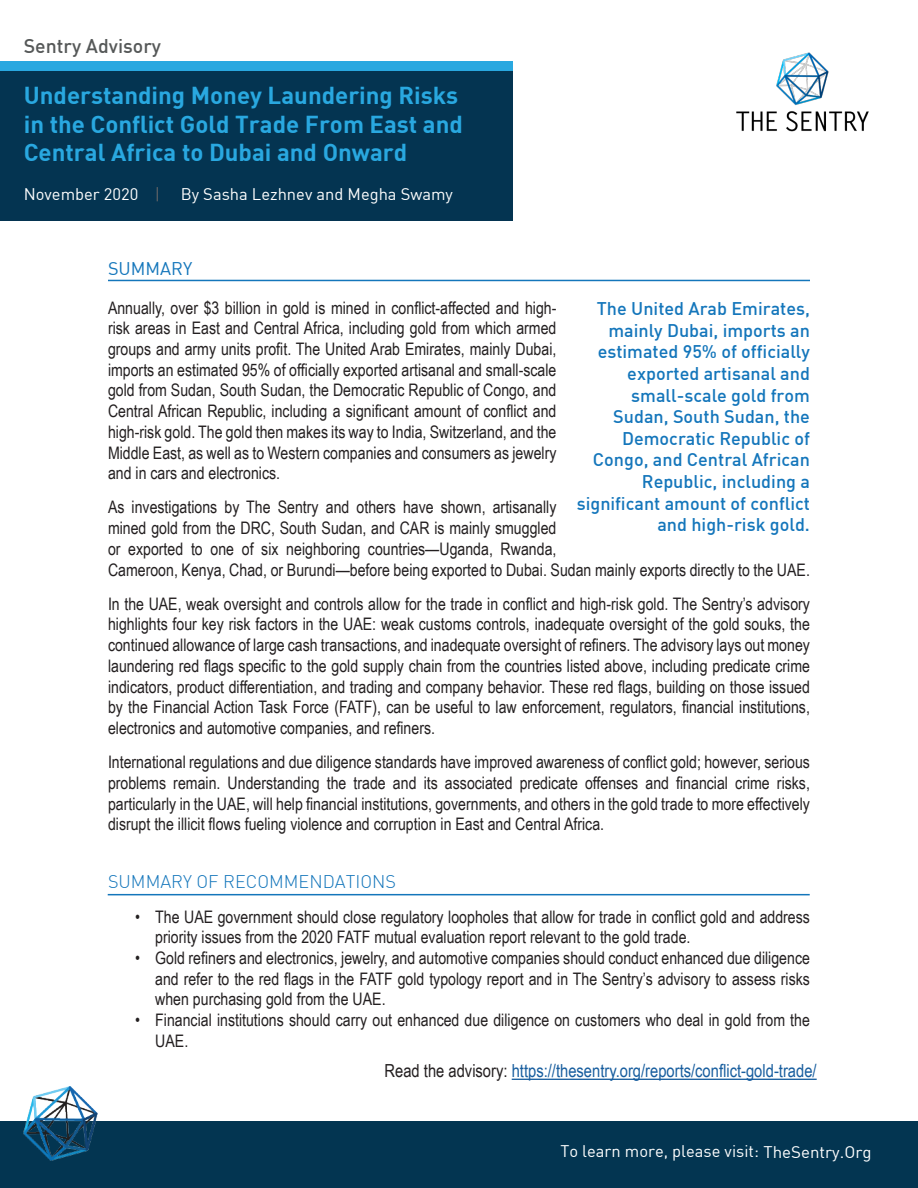
<style>
.page{position:relative;width:918px;height:1188px;background:#fff}
.page>*{position:absolute;margin:0;border:0;box-sizing:border-box;transform-origin:0 0}
.t1{font:700 24px/28.8px "DIN";color:#29a8e0}
.t2{font:500 19.5px "DIN";color:#555858}
.t3{font:500 18px/21.6px "DIN";color:#1476bb;text-align:right}
.t4{font:18px "Arial Narrow";color:#175d9e}
.t5{font:300 18px "DIN";color:#1476bb}
.t6{font:18px "DIN";color:#1476bb}
.t7{font:17.25px/20.7px "Arial Narrow";color:#231f20;text-align:justify}
.t8{font:16.5px "DIN";color:#fff}
.s1{color:#656668}
.s2{color:#231f20}
</style>
<div class="page">
<div style="left:0;top:1121px;width:918px;height:67px;background:#033551"></div>
<img style="left:24px;top:1087px;width:73px;height:73px">
<div style="left:0;top:70px;width:513px;height:150px;background:#043451"></div>
<img style="left:736px;top:52px;width:133px;height:80px">
<div style="left:0;top:61px;width:513px;height:9px;background:#29a8e0"></div>
<hr style="left:108px;top:280px;width:702px;height:1px;background:#1476bb">
<hr style="left:512px;top:1079px;width:305px;height:1px;background:#175d9e">
<hr style="left:108px;top:894px;width:702px;height:1px;background:#1476bb">
<p class="t2" style="left:24px;top:37px;width:139px">Sentry Advisory</p>
<p class="t1" style="left:24px;top:82px;width:441px">Understanding Money Laundering Risks in the Conflict Gold Trade From East and<br>Central Africa to Dubai and Onward</p>
<p class="t8" style="left:24px;top:187px;width:431px">November 2020 <span class="s1">|</span> By Sasha Lezhnev and Megha Swamy</p>
<p class="t6" style="left:108px;top:260px;width:86px">SUMMARY</p>
<p class="t7" style="left:108px;top:297px;width:450px">Annually, over $3 billion in gold is mined in conflict-affected and high&shy;risk areas in East and Central Africa, including gold from which armed groups and army units profit. The United Arab Emirates, mainly Dubai, imports an estimated 95% of officially exported artisanal and small-scale gold from Sudan, South Sudan, the Democratic Republic of Congo, and Central African Republic, including a significant amount of conflict and high-risk gold. The gold then makes its way to India, Switzerland, and the Middle East, as well as to Western companies and consumers as jewelry and in cars and electronics.</p>
<p class="t7" style="left:108px;top:496px;width:704px;text-align:left">As investigations by The Sentry and others have shown, artisanally<br>mined gold from the DRC, South Sudan, and CAR is mainly smuggled<br>or exported to one of six neighboring countries—Uganda, Rwanda,<br>Cameroon, Kenya, Chad, or Burundi—before being exported to Dubai. Sudan mainly exports directly to the UAE.</p>
<p class="t7" style="left:108px;top:593px;width:703px">In the UAE, weak oversight and controls allow for the trade in conflict and high-risk gold. The Sentry’s advisory highlights four key risk factors in the UAE: weak customs controls, inadequate oversight of the gold souks, the continued allowance of large cash transactions, and inadequate oversight of refiners. The advisory lays out money laundering red flags specific to the gold supply chain from the countries listed above, including predicate crime indicators, product differentiation, and trading and company behavior. These red flags, building on those issued by the Financial Action Task Force (FATF), can be useful to law enforcement, regulators, financial institutions, electronics and automotive companies, and refiners.</p>
<p class="t7" style="left:108px;top:751px;width:703px">International regulations and due diligence standards have improved awareness of conflict gold; however, serious problems remain. Understanding the trade and its associated predicate offenses and financial crime risks, particularly in the UAE, will help financial institutions, governments, and others in the gold trade to more effectively disrupt the illicit flows fueling violence and corruption in East and Central Africa.</p>
<p class="t3" style="left:577px;top:299px;width:235px">The United Arab Emirates, mainly Dubai, imports an estimated 95% of officially exported artisanal and small-scale gold from<br>Sudan, South Sudan, the<br>Democratic Republic of<br>Congo, and Central African<br>Republic, including a significant amount of conflict and high-risk gold.</p>
<p class="t5" style="left:108px;top:874px;width:289px">SUMMARY OF RECOMMENDATIONS</p>
<p class="t7" style="left:155px;top:906px;width:656px;text-indent:-20px">• The UAE government should close regulatory loopholes that allow for trade in conflict gold and address priority issues from the 2020 FATF mutual evaluation report relevant to the gold trade.</p>
<p class="t7" style="left:155px;top:947px;width:656px;text-indent:-20px">• Gold refiners and electronics, jewelry, and automotive companies should conduct enhanced due diligence and refer to the red flags in the FATF gold typology report and in The Sentry’s advisory to assess risks when purchasing gold from the UAE.</p>
<p class="t7" style="left:155px;top:1009px;width:656px;text-indent:-20px">• Financial institutions should carry out enhanced due diligence on customers who deal in gold from the<br>UAE.</p>
<p class="t4" style="left:385px;top:1058px;width:434px"><span class="s2">Read the advisory:</span> https://thesentry.org/reports/conflict-gold-trade/</p>
<p class="t8" style="left:560px;top:1144px;width:313px">To learn more, please visit: TheSentry.Org</p>
</div>
